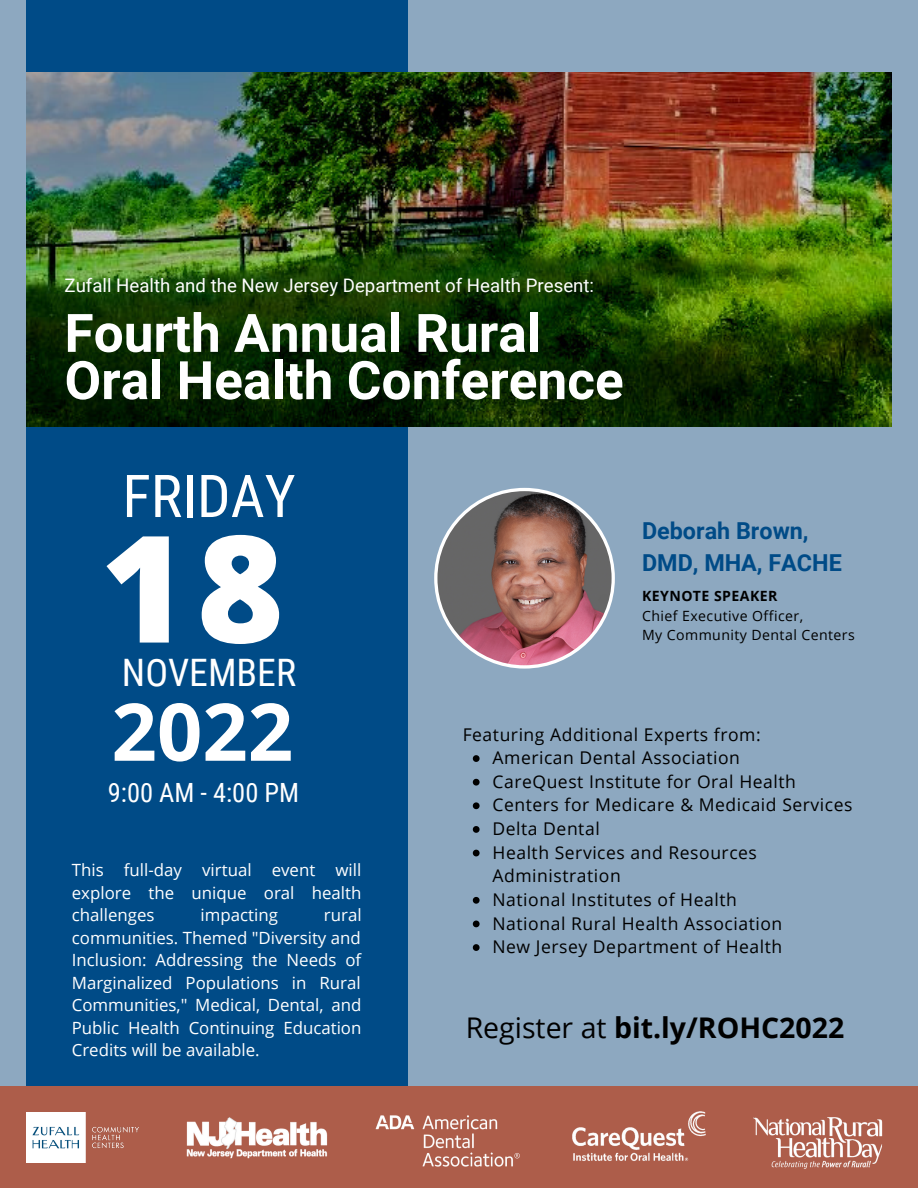
<style>
.page{position:relative;width:918px;height:1188px;background:#8da8c0}
.page>*{position:absolute;margin:0;border:0;box-sizing:border-box;transform-origin:0 0}
.t1{font:800 148.65px "Open Sans";color:#fff}
.t2{font:700 79.65px "Open Sans";color:#fff}
.t3{font:59.1px "Roboto Condensed";color:#fff}
.t4{font:700 53.1px/47.2px "Roboto";color:#fff}
.t5{font:37.8px "Roboto Condensed";color:#fff}
.t6{font:700 28.5px "Open Sans";color:#000}
.t7{font:26.4px "Roboto Condensed";color:#fff}
.t8{font:700 23.4px/31.8px "Roboto";color:#004b87}
.t9{font:18.6px "Roboto";color:#fff}
.t10{font:17.55px/23.7px "Open Sans";letter-spacing:.03em;color:#000}
.t11{font:16.8px/22.5px "Open Sans";color:#fff;text-align:justify}
.t12{font:14.1px/19.2px "Open Sans";letter-spacing:.03em;color:#000}
.t13{font:700 14.1px "Open Sans";letter-spacing:.03em;color:#000}
.s1{font-weight:400}
</style>
<div class="page">
<div style="left:26px;top:0;width:382px;height:1112px;background:#004b87"></div>
<img style="left:26px;top:73px;width:865px;height:354px">
<div style="left:0;top:1086px;width:918px;height:102px;background:#ad5d4a"></div>
<img style="left:572px;top:1111px;width:134px;height:50px">
<img style="left:375px;top:1115px;width:145px;height:52px">
<img style="left:754px;top:1117px;width:129px;height:52px">
<img style="left:186px;top:1118px;width:142px;height:40px">
<img style="left:26px;top:1113px;width:113px;height:49px">
<svg style="left:434px;top:488px;width:181px;height:181px"></svg>
<svg style="left:473px;top:755px;width:7px;height:7px"></svg>
<svg style="left:473px;top:779px;width:7px;height:7px"></svg>
<svg style="left:473px;top:802px;width:7px;height:7px"></svg>
<svg style="left:473px;top:826px;width:7px;height:7px"></svg>
<svg style="left:473px;top:850px;width:7px;height:6px"></svg>
<svg style="left:473px;top:897px;width:7px;height:7px"></svg>
<svg style="left:473px;top:921px;width:7px;height:6px"></svg>
<svg style="left:473px;top:944px;width:7px;height:7px"></svg>
<p class="t9" style="left:65px;top:275px;width:531px">Zufall Health and the New Jersey Department of Health Present:</p>
<h3 class="t4" style="left:65px;top:310px;width:561px">Fourth Annual Rural<br>Oral Health Conference</h3>
<h3 class="t3" style="left:122px;top:462px;width:175px">FRIDAY</h3>
<h1 class="t1" style="left:100px;top:484px;width:185px">18</h1>
<h3 class="t5" style="left:122px;top:651px;width:176px">NOVEMBER</h3>
<h2 class="t2" style="left:111px;top:676px;width:183px">2022</h2>
<h3 class="t7" style="left:108px;top:777px;width:193px">9:00 AM - 4:00 PM</h3>
<p class="t11" style="left:72px;top:859px;width:291px">This full-day virtual event will explore the unique oral health challenges</p>
<p class="t11" style="left:72px;top:904px;width:291px;text-indent:252px">rural communities. Themed "Diversity and Inclusion: Addressing the Needs of Marginalized Populations in Rural Communities," Medical, Dental, and Public Health Continuing Education Credits will be available.</p>
<p class="t11" style="left:201px;top:904px;width:79px">impacting</p>
<h3 class="t8" style="left:642px;top:515px;width:201px">Deborah Brown,<br>DMD, MHA, FACHE</h3>
<p class="t13" style="left:642px;top:586px;width:137px">KEYNOTE SPEAKER</p>
<p class="t12" style="left:642px;top:605px;width:214px">Chief Executive Officer,<br>My Community Dental Centers</p>
<p class="t10" style="left:463px;top:722px;width:300px">Featuring Additional Experts from:</p>
<p class="t10" style="left:493px;top:746px;width:361px">American Dental Association<br>CareQuest Institute for Oral Health<br>Centers for Medicare &amp; Medicaid Services<br>Delta Dental<br>Health Services and Resources<br>Administration<br>National Institutes of Health<br>National Rural Health Association<br>New Jersey Department of Health</p>
<h3 class="t6" style="left:466px;top:1008px;width:380px"><span class="s1">Register at</span> bit.ly/ROHC2022</h3>
</div>
